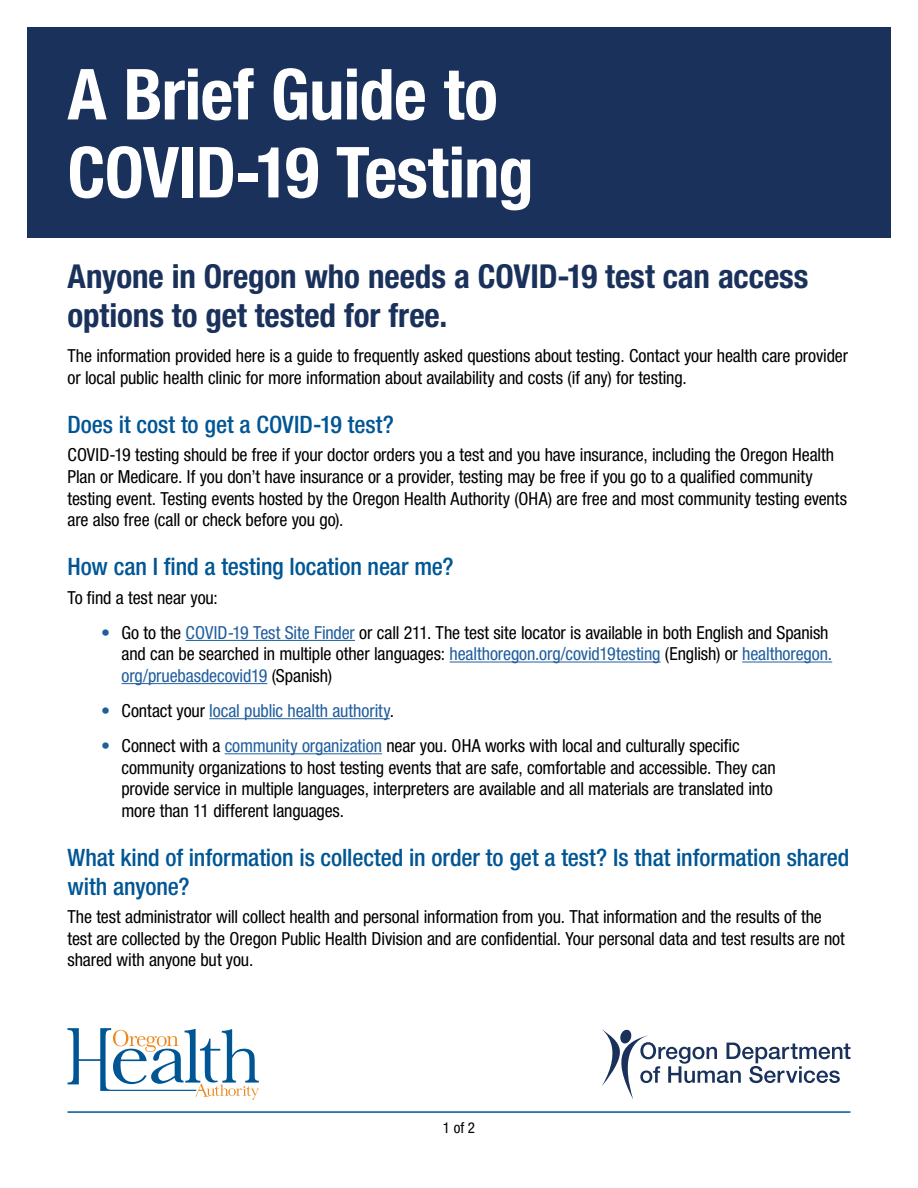
<style>
.page{position:relative;width:918px;height:1188px;background:#fff}
.page>*{position:absolute;margin:0;border:0;box-sizing:border-box;transform-origin:0 0}
.t1{font:700 condensed 70.5px/78px "Helvetica Neue LT Std";letter-spacing:-.01em;color:#fff}
.t2{font:700 condensed 33px/39.6px "Helvetica Neue LT Std";color:#19315b}
.t3{font:500 condensed 24px/28.8px "Helvetica Neue LT Std";letter-spacing:-.005em;color:#005695}
.t4{font:condensed 18px/21.6px "Helvetica Neue LT Std";letter-spacing:-.005em;color:#000}
.t5{font:condensed 18px "Helvetica Neue LT Std";letter-spacing:-.005em;color:#215e9e}
.t6{font:condensed 15px "Helvetica Neue LT Std";color:#000}
.s1{color:#215e9e}
.s2{color:#000}
</style>
<div class="page">
<div style="left:27px;top:27px;width:864px;height:211px;background:#19315b"></div>
<hr style="left:186px;top:640px;width:169px;height:1px;background:#215e9e">
<hr style="left:450px;top:662px;width:211px;height:1px;background:#215e9e">
<hr style="left:742px;top:662px;width:90px;height:1px;background:#215e9e">
<hr style="left:122px;top:683px;width:145px;height:1px;background:#215e9e">
<hr style="left:209px;top:718px;width:181px;height:1px;background:#215e9e">
<hr style="left:225px;top:753px;width:157px;height:1px;background:#215e9e">
<svg style="left:601px;top:1029px;width:250px;height:70px"></svg>
<svg style="left:67px;top:1028px;width:192px;height:72px"></svg>
<hr style="left:68px;top:1111px;width:782px;height:2px;background:#005695">
<h1 class="t1" style="left:67px;top:54px;width:468px">A Brief Guide to<br>COVID-19 Testing</h1>
<h2 class="t2" style="left:68px;top:256px;width:743px">Anyone in Oregon who needs a COVID-19 test can access options to get tested for free.</h2>
<p class="t4" style="left:68px;top:345px;width:782px">The information provided here is a guide to frequently asked questions about testing. Contact your health care provider or local public health clinic for more information about availability and costs (if any) for testing.</p>
<h3 class="t3" style="left:68px;top:410px;width:328px">Does it cost to get a COVID-19 test?</h3>
<p class="t4" style="left:68px;top:444px;width:781px">COVID-19 testing should be free if your doctor orders you a test and you have insurance, including the Oregon Health Plan or Medicare. If you don’t have insurance or a provider, testing may be free if you go to a qualified community testing event. Testing events hosted by the Oregon Health Authority (OHA) are free and most community testing events are also free (call or check before you go).</p>
<h3 class="t3" style="left:68px;top:552px;width:388px">How can I find a testing location near me?</h3>
<p class="t4" style="left:68px;top:586px;width:152px">To find a test near you:</p>
<p class="t4" style="left:121px;top:621px;width:712px;text-indent:-20px"><span class="s1">•</span> Go to the <span class="s1">COVID-19 Test Site Finder</span> or call 211. The test site locator is available in both English and Spanish and can be searched in multiple other languages: <span class="s1">healthoregon.org/covid19testing</span> (English) or <span class="s1">healthoregon. org/pruebasdecovid19</span> (Spanish)</p>
<p class="t5" style="left:101px;top:700px;width:294px">• <span class="s2">Contact your</span> local public health authority<span class="s2">.</span></p>
<p class="t4" style="left:121px;top:735px;width:656px;text-indent:-20px"><span class="s1">•</span> Connect with a <span class="s1">community organization</span> near you. OHA works with local and culturally specific community organizations to host testing events that are safe, comfortable and accessible. They can provide service in multiple languages, interpreters are available and all materials are translated into more than 11 different languages.</p>
<h3 class="t3" style="left:68px;top:843px;width:783px">What kind of information is collected in order to get a test? Is that information shared with anyone?</h3>
<p class="t4" style="left:68px;top:906px;width:779px">The test administrator will collect health and personal information from you. That information and the results of the test are collected by the Oregon Public Health Division and are confidential. Your personal data and test results are not shared with anyone but you.</p>
<p class="t6" style="left:443px;top:1119px;width:34px">1 of 2</p>
</div>
